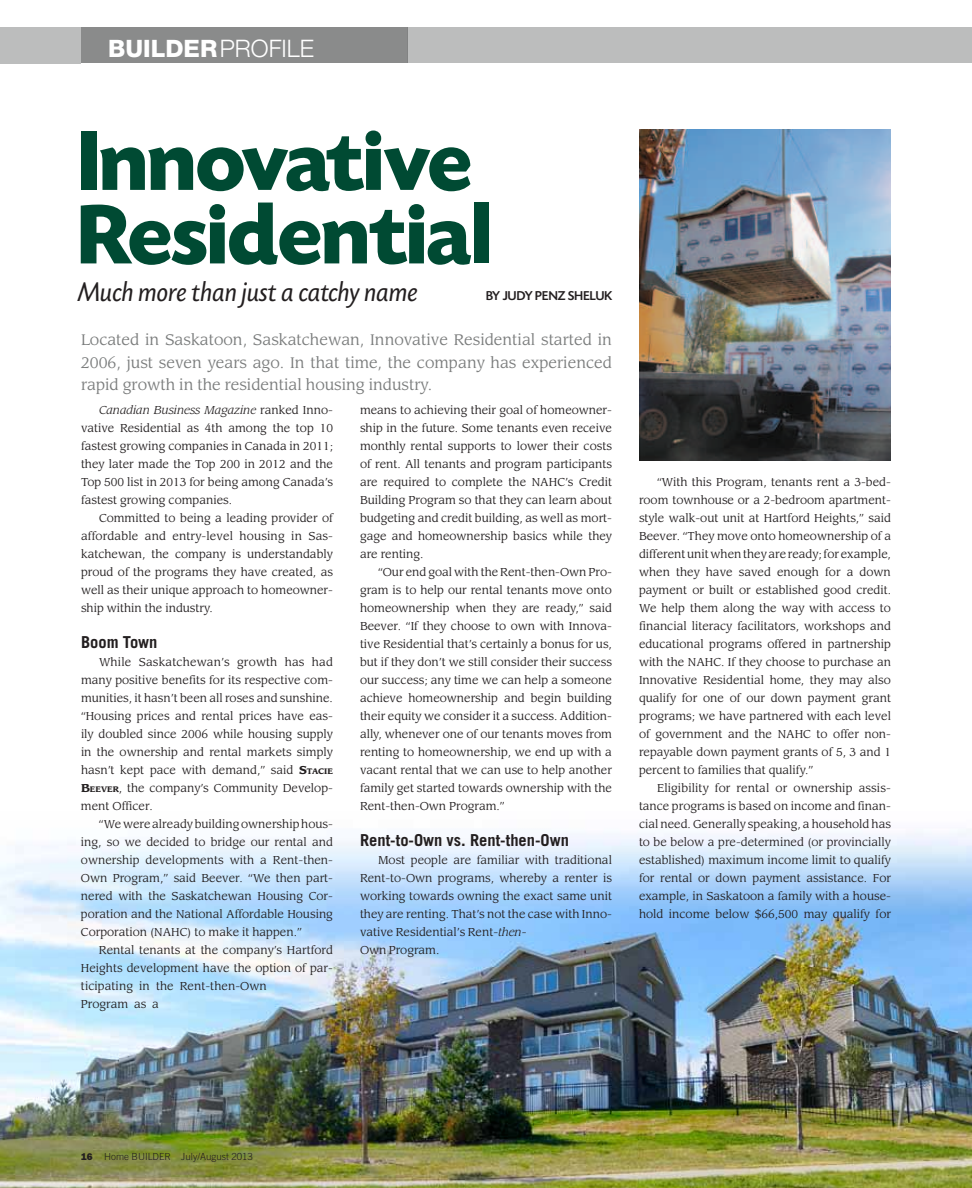
<style>
.page{position:relative;width:972px;height:1188px;background:#fff}
.page>*{position:absolute;margin:0;border:0;box-sizing:border-box;transform-origin:0 0}
.t1{font:700 88.5px/73.5px "Today SHOP";color:#004a33}
.t2{font:italic 28.5px "Today SHOP";letter-spacing:.02em;color:#231f20}
.t3{font:800 24px "Helvetica Neue";color:#fff}
.t4{font:700 16.5px "Trade Gothic";color:#231f20}
.t5{font:15px/22.5px "Leawood";color:#7a7c7c;text-align:justify}
.t6{font:500 13.5px "Today SHOP";letter-spacing:.02em;color:#231f20}
.t7{font:11.25px/18px "Leawood";color:#231f20}
.t8{font:italic 11.25px "Leawood";color:#231f20}
.t9{font:300 9.75px "Trade Gothic";color:#231f20}
.s1{font-weight:300}
.s2{font-style:normal}
.s3{font-weight:700}
.s4{font-weight:700;font-size:7.8px}
.s5{font-style:italic}
.s6{font-family:"Franklin Gothic";font-weight:800}
</style>
<div class="page">
<img style="left:0;top:829px;width:972px;height:359px">
<div style="left:81px;top:27px;width:326px;height:36px;background:#8a8b8b"></div>
<div style="left:0;top:27px;width:81px;height:36px;background:#bcbdbd"></div>
<div style="left:407px;top:27px;width:565px;height:36px;background:#bcbdbd"></div>
<img style="left:639px;top:129px;width:252px;height:332px">
<p class="t3" style="left:108px;top:34px;width:207px">BUILDER<span class="s1">PROFILE</span></p>
<p class="t1" style="left:78px;top:128px;width:415px">Innovative<br>Residential</p>
<p class="t2" style="left:78px;top:277px;width:341px">Much more than just a catchy name</p>
<p class="t6" style="left:486px;top:289px;width:128px">BY JUDY PENZ SHELUK</p>
<p class="t5" style="left:81px;top:329px;width:533px">Located in Saskatoon, Saskatchewan, Innovative Residential started in 2006, just seven years ago. In that time, the company has experienced rapid growth in the residential housing industry.</p>
<p class="t8" style="left:99px;top:403px;width:235px">Canadian Business Magazine <span class="s2">ranked Inno-</span></p>
<p class="t7" style="left:81px;top:419px;width:253px">vative Residential as 4th among the top 10</p>
<p class="t7" style="left:81px;top:437px;width:253px">fastest growing companies in Canada in 2011;</p>
<p class="t7" style="left:81px;top:455px;width:253px">they later made the Top 200 in 2012 and the</p>
<p class="t7" style="left:81px;top:473px;width:254px">Top 500 list in 2013 for being among Canada’s</p>
<p class="t7" style="left:81px;top:491px;width:153px">fastest growing companies.</p>
<p class="t7" style="left:99px;top:509px;width:235px">Committed to being a leading provider of</p>
<p class="t7" style="left:81px;top:527px;width:254px">affordable and entry-level housing in Sas-</p>
<p class="t7" style="left:81px;top:545px;width:253px">katchewan, the company is understandably</p>
<p class="t7" style="left:81px;top:563px;width:253px">proud of the programs they have created, as</p>
<p class="t7" style="left:81px;top:581px;width:253px">well as their unique approach to homeowner-</p>
<p class="t7" style="left:81px;top:599px;width:133px">ship within the industry.</p>
<p class="t4" style="left:81px;top:632px;width:78px">Boom Town</p>
<p class="t7" style="left:99px;top:653px;width:235px">While Saskatchewan’s growth has had</p>
<p class="t7" style="left:81px;top:671px;width:253px">many positive benefits for its respective com-</p>
<p class="t7" style="left:81px;top:689px;width:253px">munities, it hasn’t been all roses and sunshine.</p>
<p class="t7" style="left:81px;top:707px;width:253px">“Housing prices and rental prices have eas-</p>
<p class="t7" style="left:81px;top:725px;width:253px">ily doubled since 2006 while housing supply</p>
<p class="t7" style="left:81px;top:743px;width:254px">in the ownership and rental markets simply</p>
<p class="t7" style="left:81px;top:761px;width:253px">hasn’t kept pace with demand,” said <span class="s3">S</span><span class="s4">TACIE</span></p>
<p class="t7" style="left:81px;top:779px;width:254px"><span class="s3">B</span><span class="s4">EEVER</span>, the company’s Community Develop-</p>
<p class="t7" style="left:81px;top:797px;width:73px">ment Officer.</p>
<p class="t7" style="left:99px;top:815px;width:235px">“We were already building ownership hous-</p>
<p class="t7" style="left:81px;top:833px;width:253px">ing, so we decided to bridge our rental and</p>
<p class="t7" style="left:81px;top:851px;width:254px">ownership developments with a Rent-then-</p>
<p class="t7" style="left:81px;top:869px;width:254px">Own Program,” said Beever. “We then part-</p>
<p class="t7" style="left:81px;top:887px;width:253px">nered with the Saskatchewan Housing Cor-</p>
<p class="t7" style="left:81px;top:905px;width:253px">poration and the National Affordable Housing</p>
<p class="t7" style="left:81px;top:923px;width:222px">Corporation (NAHC) to make it happen.”</p>
<p class="t7" style="left:99px;top:941px;width:235px">Rental tenants at the company’s Hartford</p>
<p class="t7" style="left:81px;top:959px;width:254px">Heights development have the option of par-</p>
<p class="t7" style="left:81px;top:977px;width:187px">ticipating in the Rent-then-Own</p>
<p class="t7" style="left:81px;top:995px;width:79px">Program as a</p>
<p class="t7" style="left:360px;top:401px;width:253px">means to achieving their goal of homeowner-</p>
<p class="t7" style="left:360px;top:419px;width:253px">ship in the future. Some tenants even receive</p>
<p class="t7" style="left:360px;top:437px;width:253px">monthly rental supports to lower their costs</p>
<p class="t7" style="left:360px;top:455px;width:253px">of rent. All tenants and program participants</p>
<p class="t7" style="left:360px;top:473px;width:253px">are required to complete the NAHC’s Credit</p>
<p class="t7" style="left:360px;top:491px;width:253px">Building Program so that they can learn about</p>
<p class="t7" style="left:360px;top:509px;width:254px">budgeting and credit building, as well as mort-</p>
<p class="t7" style="left:360px;top:527px;width:253px">gage and homeownership basics while they</p>
<p class="t7" style="left:360px;top:545px;width:65px">are renting.</p>
<p class="t7" style="left:378px;top:563px;width:235px">“Our end goal with the Rent-then-Own Pro-</p>
<p class="t7" style="left:360px;top:581px;width:253px">gram is to help our rental tenants move onto</p>
<p class="t7" style="left:360px;top:599px;width:254px">homeownership when they are ready,” said</p>
<p class="t7" style="left:360px;top:617px;width:253px">Beever. “If they choose to own with Innova-</p>
<p class="t7" style="left:360px;top:635px;width:253px">tive Residential that’s certainly a bonus for us,</p>
<p class="t7" style="left:360px;top:653px;width:254px">but if they don’t we still consider their success</p>
<p class="t7" style="left:360px;top:671px;width:254px">our success; any time we can help a someone</p>
<p class="t7" style="left:360px;top:689px;width:253px">achieve homeownership and begin building</p>
<p class="t7" style="left:360px;top:707px;width:254px">their equity we consider it a success. Addition-</p>
<p class="t7" style="left:360px;top:725px;width:254px">ally, whenever one of our tenants moves from</p>
<p class="t7" style="left:360px;top:743px;width:253px">renting to homeownership, we end up with a</p>
<p class="t7" style="left:360px;top:761px;width:253px">vacant rental that we can use to help another</p>
<p class="t7" style="left:360px;top:779px;width:254px">family get started towards ownership with the</p>
<p class="t7" style="left:360px;top:797px;width:146px">Rent-then-Own Program.”</p>
<p class="t4" style="left:360px;top:830px;width:211px">Rent-to-Own vs. Rent-then-Own</p>
<p class="t7" style="left:360px;top:851px;width:253px;text-indent:18px">Most people are familiar with traditional Rent-to-Own programs, whereby a renter is working towards owning the exact same unit they are renting. That’s not the case with Inno&shy;vative Residential’s Rent-<span class="s5">then</span>-<br>Own Program.</p>
<p class="t7" style="left:657px;top:473px;width:235px">“With this Program, tenants rent a 3-bed-</p>
<p class="t7" style="left:639px;top:491px;width:253px">room townhouse or a 2-bedroom apartment-</p>
<p class="t7" style="left:639px;top:509px;width:253px">style walk-out unit at Hartford Heights,” said</p>
<p class="t7" style="left:639px;top:527px;width:254px">Beever. “They move onto homeownership of a</p>
<p class="t7" style="left:639px;top:545px;width:253px">different unit when they are ready; for example,</p>
<p class="t7" style="left:639px;top:563px;width:253px">when they have saved enough for a down</p>
<p class="t7" style="left:639px;top:581px;width:254px">payment or built or established good credit.</p>
<p class="t7" style="left:639px;top:599px;width:254px">We help them along the way with access to</p>
<p class="t7" style="left:639px;top:617px;width:253px">financial literacy facilitators, workshops and</p>
<p class="t7" style="left:639px;top:635px;width:253px">educational programs offered in partnership</p>
<p class="t7" style="left:639px;top:653px;width:254px">with the NAHC. If they choose to purchase an</p>
<p class="t7" style="left:639px;top:671px;width:253px">Innovative Residential home, they may also</p>
<p class="t7" style="left:639px;top:689px;width:254px">qualify for one of our down payment grant</p>
<p class="t7" style="left:639px;top:707px;width:254px">programs; we have partnered with each level</p>
<p class="t7" style="left:639px;top:725px;width:254px">of government and the NAHC to offer non-</p>
<p class="t7" style="left:639px;top:743px;width:254px">repayable down payment grants of 5, 3 and 1</p>
<p class="t7" style="left:639px;top:761px;width:176px">percent to families that qualify.”</p>
<p class="t7" style="left:657px;top:779px;width:235px">Eligibility for rental or ownership assis-</p>
<p class="t7" style="left:639px;top:797px;width:253px">tance programs is based on income and finan-</p>
<p class="t7" style="left:639px;top:815px;width:253px">cial need. Generally speaking, a household has</p>
<p class="t7" style="left:639px;top:833px;width:254px">to be below a pre-determined (or provincially</p>
<p class="t7" style="left:639px;top:851px;width:253px">established) maximum income limit to qualify</p>
<p class="t7" style="left:639px;top:869px;width:253px">for rental or down payment assistance. For</p>
<p class="t7" style="left:639px;top:887px;width:254px">example, in Saskatoon a family with a house-</p>
<p class="t7" style="left:639px;top:905px;width:253px">hold income below $66,500 may qualify for</p>
<p class="t9" style="left:81px;top:1150px;width:174px"><span class="s6">16</span> Home BUILDER July/August 2013</p>
</div>
